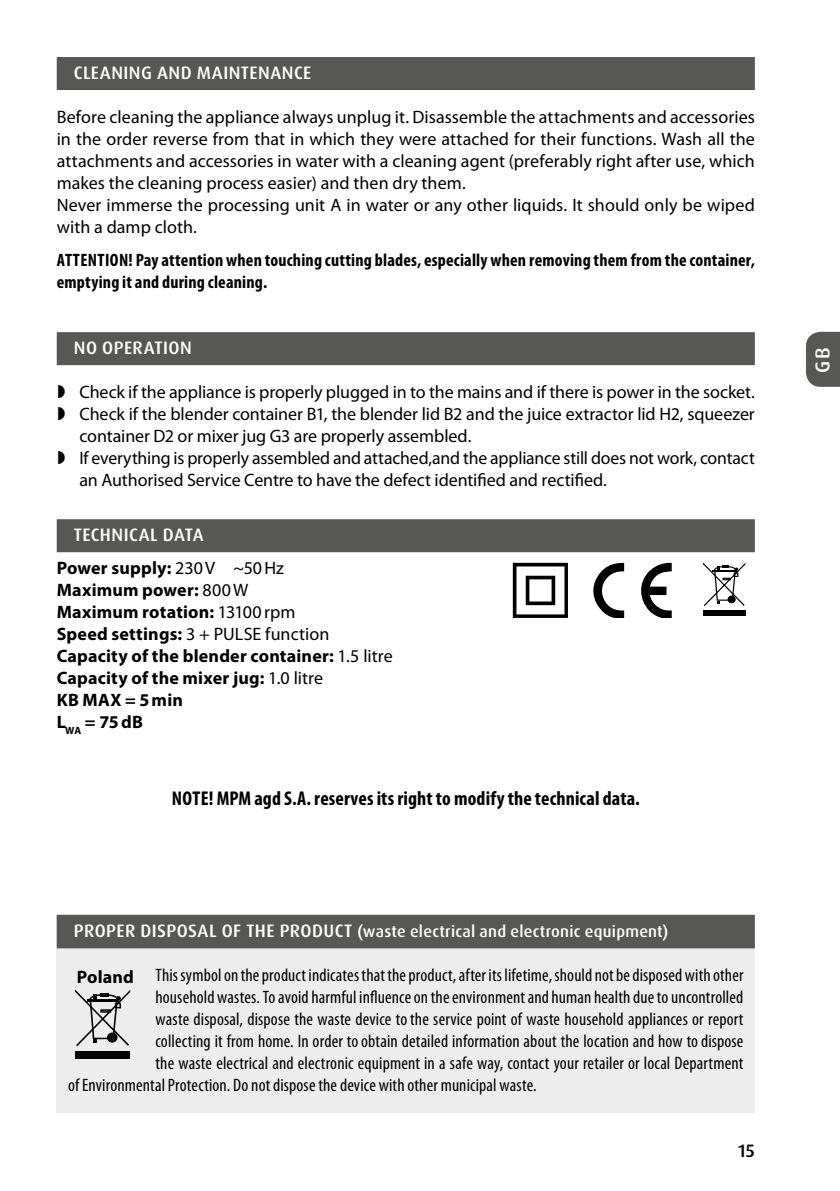
<style>
.page{position:relative;width:840px;height:1191px;background:#fff}
.page>*{position:absolute;margin:0;border:0;box-sizing:border-box;transform-origin:0 0}
.t1{font:700 condensed 20px "Myriad Pro";letter-spacing:.005em;color:#000}
.t2{font:500 20px "Dax Pro";color:#fff}
.t3{font:18px/22px "Myriad Pro";color:#000}
.t4{font:condensed 18px "Myriad Pro";letter-spacing:.01em;color:#000}
.t5{font:700 18px/22px "Myriad Pro";letter-spacing:.01em;color:#000}
.t6{font:700 condensed 18px/22px "Myriad Pro";letter-spacing:.01em;color:#000}
.t7{font:500 18px "Dax Pro";letter-spacing:.025em;color:#fff}
.t8{font:500 18px "Dax Pro";color:#000}
.t9{font:500 16px "Dax Pro";letter-spacing:.015em;color:#fff}
.s1{font-weight:400}
.s2{font-size:18px}
</style>
<div class="page">
<div style="left:806px;top:332px;width:33px;height:55px;background:#575756"></div>
<div style="left:57px;top:57px;width:697px;height:33px;background:#575756"></div>
<div style="left:57px;top:332px;width:697px;height:33px;background:#575756"></div>
<div style="left:57px;top:519px;width:697px;height:33px;background:#575756"></div>
<svg style="left:593px;top:563px;width:30px;height:54px"></svg>
<svg style="left:641px;top:563px;width:30px;height:54px"></svg>
<svg style="left:703px;top:562px;width:42px;height:44px"></svg>
<div style="left:702px;top:610px;width:42px;height:6px;background:#000"></div>
<svg style="left:512px;top:563px;width:55px;height:55px"></svg>
<div style="left:57px;top:916px;width:697px;height:197px;background:#ededed"></div>
<div style="left:57px;top:914px;width:697px;height:34px;background:#575756"></div>
<svg style="left:75px;top:989px;width:55px;height:57px"></svg>
<div style="left:75px;top:1051px;width:55px;height:8px;background:#000"></div>
<p class="t7" style="left:74px;top:61px;width:239px">CLEANING AND MAINTENANCE</p>
<p class="t3" style="left:57px;top:106px;width:699px">Before cleaning the appliance always unplug it. Disassemble the attachments and accessories in the order reverse from that in which they were attached for their functions. Wash all the attachments and accessories in water with a cleaning agent (preferably right after use, which makes the cleaning process easier) and then dry them.<br>Never immerse the processing unit A in water or any other liquids. It should only be wiped with a damp cloth.</p>
<p class="t6" style="left:57px;top:249px;width:699px">ATTENTION! Pay attention when touching cutting blades, especially when removing them from the container, emptying it and during cleaning.</p>
<p class="t7" style="left:74px;top:336px;width:119px">NO OPERATION</p>
<p class="t3" style="left:79px;top:381px;width:676px">Check if the appliance is properly plugged in to the mains and if there is power in the socket.<br>Check if the blender container B1, the blender lid B2 and the juice extractor lid H2, squeezer container D2 or mixer jug G3 are properly assembled.<br>If everything is properly assembled and attached,and the appliance still does not work, contact an Authorised Service Centre to have the defect identified and rectified.</p>
<p class="t7" style="left:74px;top:523px;width:131px">TECHNICAL DATA</p>
<p class="t5" style="left:57px;top:557px;width:337px">Power supply: <span class="s1">230V ~50Hz<br></span>Maximum power: <span class="s1">800W<br></span>Maximum rotation: <span class="s1">13100rpm<br></span>Speed settings: <span class="s1">3 + PULSE function<br></span>Capacity of the blender container: <span class="s1">1.5 litre<br></span>Capacity of the mixer jug: <span class="s1">1.0 litre<br></span>KB MAX = 5min<br>L<sub>WA</sub> = 75dB</p>
<p class="t1" style="left:172px;top:787px;width:469px">NOTE! MPM agd S.A. reserves its right to modify the technical data.</p>
<p class="t9" style="left:74px;top:921px;width:595px"><span class="s2">PROPER DISPOSAL OF THE PRODUCT</span> (waste electrical and electronic equipment)</p>
<p class="t4" style="left:155px;top:965px;width:589px">This symbol on the product indicates that the product, after its lifetime, should not be disposed with other</p>
<p class="t4" style="left:155px;top:987px;width:589px">household wastes. Toavoid harmful influence on the environment and human health due touncontrolled</p>
<p class="t4" style="left:155px;top:1009px;width:589px">waste disposal, dispose the waste device tothe service point of waste household appliances or report</p>
<p class="t4" style="left:155px;top:1031px;width:589px">collecting it from home. In order toobtain detailed information about the location and how todispose</p>
<p class="t4" style="left:155px;top:1053px;width:589px">the waste electrical and electronic equipment in a safe way, contact your retailer or local Department</p>
<p class="t4" style="left:68px;top:1075px;width:470px">of Environmental Protection. Do not dispose the device with other municipal waste.</p>
<p class="t5" style="left:77px;top:966px;width:59px">Poland</p>
<p class="t8" style="left:737px;top:1139px;width:18px">15</p>
<p class="t2" style="left:809px;top:373px;width:28px;rotate:-90deg">GB</p>
</div>
